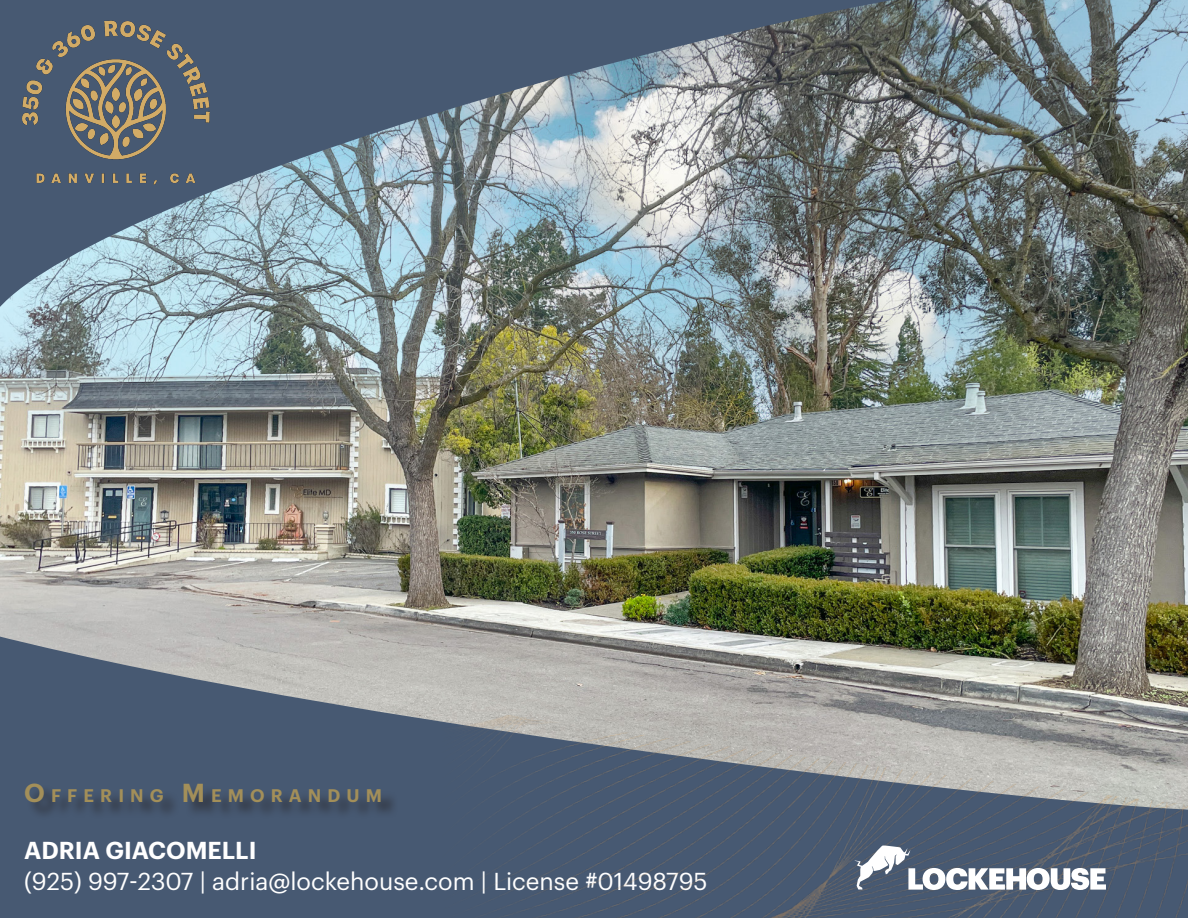
<style>
.page{position:relative;width:1188px;height:918px;background:#fff}
.page>*{position:absolute;margin:0;border:0;box-sizing:border-box;transform-origin:0 0}
.t1{font:24px "Graphik";color:#fff}
.t2{font:600 24px "Graphik";color:#fff}
.t3{font:600 17.85px "Graphik";letter-spacing:.345em;color:#a38f59}
.s1{font-size:25.5px}
</style>
<div class="page">
<img style="left:0;top:432px;width:1188px;height:117px">
<img style="left:0;top:0;width:1188px;height:432px">
<img style="left:0;top:549px;width:1188px;height:48px">
<img style="left:0;top:597px;width:1188px;height:321px">
<div style="left:27px;top:784px;width:371px;height:36px;background:#231f20;opacity:.65"></div>
<svg style="left:855px;top:845px;width:251px;height:45px"></svg>
<p class="t3" style="left:24px;top:781px;width:223px"><span class="s1">O</span>FFERING <span class="s1">M</span>EMO</p>
<p class="t3" style="left:271px;top:781px;width:110px">RANDUM</p>
<p class="t2" style="left:24px;top:832px;width:234px">ADRIA GIACOMELLI</p>
<p class="t1" style="left:24px;top:863px;width:685px">(925) 997-2307 | adria@lockehouse.com | License #01498795</p>
</div>
